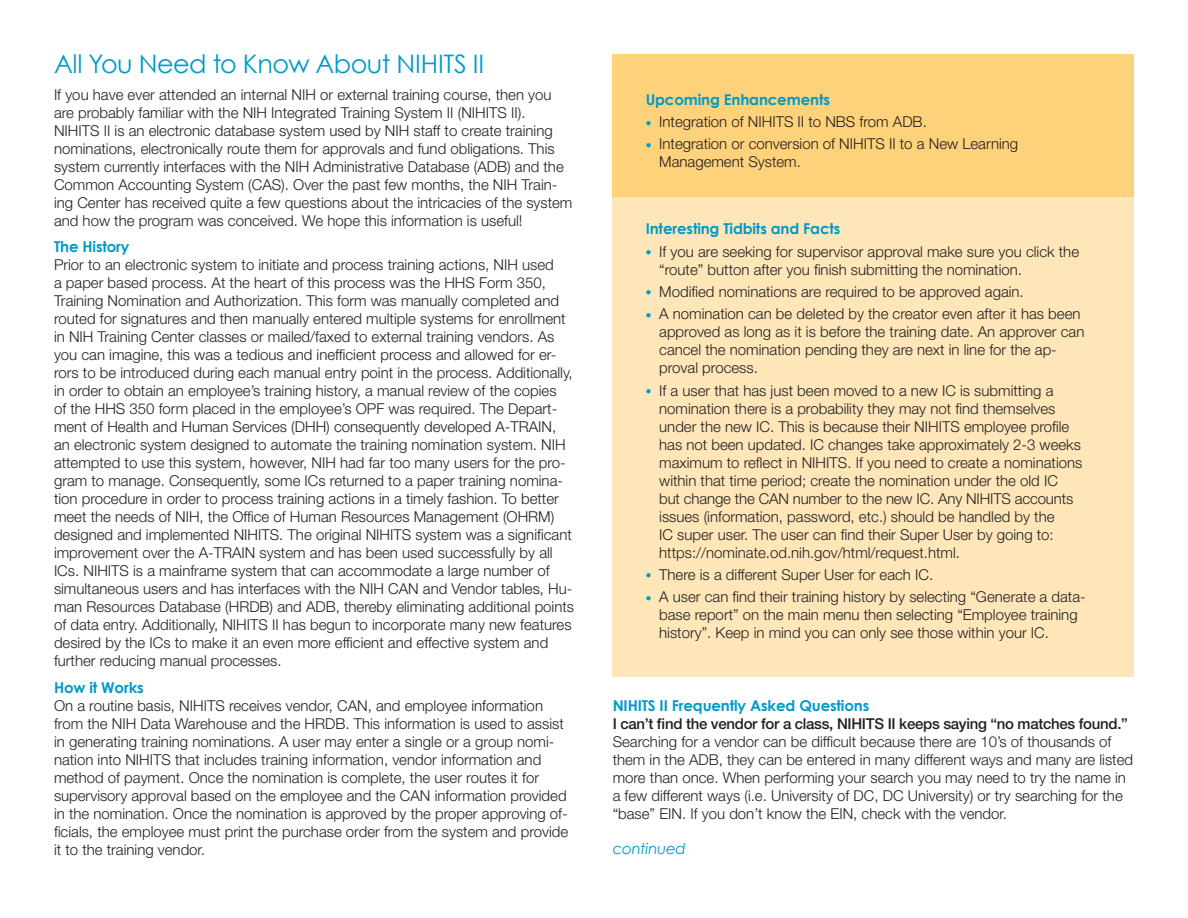
<style>
.page{position:relative;width:1188px;height:918px;background:#fff}
.page>*{position:absolute;margin:0;border:0;box-sizing:border-box;transform-origin:0 0}
.t1{font:25.5px "Century Gothic";letter-spacing:-.02em;color:#009bc8}
.t2{font:300 15px/18px "Helvetica Neue LT Std";color:#231f20}
.t3{font:700 15px "Century Gothic";letter-spacing:-.01em;color:#009bc8}
.t4{font:500 15px "Helvetica Neue LT Std";letter-spacing:-.02em;color:#231f20}
.t5{font:italic 15px "Century Gothic";letter-spacing:-.015em;color:#009bc8}
.s1{color:#009bc8}
</style>
<div class="page">
<div style="left:613px;top:54px;width:521px;height:622px;background:#fee6b9"></div>
<div style="left:613px;top:54px;width:521px;height:142px;background:#fed17b"></div>
<h1 class="t1" style="left:54px;top:48px;width:432px">All You Need to Know About NIHITS II</h1>
<p class="t2" style="left:54px;top:85px;width:520px">If you have ever attended an internal NIH or external training course, then you are probably familiar with the NIH Integrated Training System II (NIHITS II).<br>NIHITS II is an electronic database system used by NIH staff to create training nominations, electronically route them for approvals and fund obligations. This system currently interfaces with the NIH Administrative Database (ADB) and the Common Accounting System (CAS). Over the past few months, the NIH Train&shy;ing Center has received quite a few questions about the intricacies of the system and how the program was conceived. We hope this information is useful!</p>
<p class="t3" style="left:54px;top:238px;width:77px">The History</p>
<p class="t2" style="left:54px;top:256px;width:522px">Prior to an electronic system to initiate and process training actions, NIH used<br>a paper based process. At the heart of this process was the HHS Form 350, Training Nomination and Authorization. This form was manually completed and routed for signatures and then manually entered multiple systems for enrollment in NIH Training Center classes or mailed/faxed to external training vendors. As you can imagine, this was a tedious and inefficient process and allowed for er&shy;rors to be introduced during each manual entry point in the process. Additionally, in order to obtain an employee’s training history, a manual review of the copies<br>of the HHS 350 form placed in the employee’s OPF was required. The Depart&shy;ment of Health and Human Services (DHH) consequently developed A-TRAIN, an electronic system designed to automate the training nomination system. NIH attempted to use this system, however, NIH had far too many users for the pro&shy;gram to manage. Consequently, some ICs returned to a paper training nomina&shy;tion procedure in order to process training actions in a timely fashion. To better meet the needs of NIH, the Office of Human Resources Management (OHRM) designed and implemented NIHITS. The original NIHITS system was a significant improvement over the A-TRAIN system and has been used successfully by all ICs. NIHITS is a mainframe system that can accommodate a large number of simultaneous users and has interfaces with the NIH CAN and Vendor tables, Hu&shy;man Resources Database (HRDB) and ADB, thereby eliminating additional points of data entry. Additionally, NIHITS II has begun to incorporate many new features desired by the ICs to make it an even more efficient and effective system and further reducing manual processes.</p>
<p class="t3" style="left:54px;top:678px;width:91px">How it Works</p>
<p class="t2" style="left:54px;top:696px;width:516px">On a routine basis, NIHITS receives vendor, CAN, and employee information from the NIH Data Warehouse and the HRDB. This information is used to assist in generating training nominations. A user may enter a single or a group nomi&shy;nation into NIHITS that includes training information, vendor information and method of payment. Once the nomination is complete, the user routes it for supervisory approval based on the employee and the CAN information provided in the nomination. Once the nomination is approved by the proper approving of&shy;ficials, the employee must print the purchase order from the system and provide it to the training vendor.</p>
<p class="t3" style="left:613px;top:696px;width:258px">NIHITS II Frequently Asked Questions</p>
<p class="t3" style="left:646px;top:90px;width:186px">Upcoming Enhancements</p>
<p class="t2" style="left:646px;top:112px;width:283px"><span class="s1">●</span> Integration of NIHITS II to NBS from ADB.</p>
<p class="t2" style="left:659px;top:135px;width:361px;text-indent:-14px"><span class="s1">●</span> Integration or conversion of NIHITS II to a New Learning<br>Management System.</p>
<p class="t3" style="left:646px;top:219px;width:196px">Interesting Tidbits and Facts</p>
<p class="t2" style="left:659px;top:242px;width:421px;text-indent:-14px"><span class="s1">●</span> If you are seeking for supervisor approval make sure you click the “route” button after you finish submitting the nomination.</p>
<p class="t2" style="left:646px;top:282px;width:380px"><span class="s1">●</span> Modified nominations are required to be approved again.</p>
<p class="t2" style="left:659px;top:305px;width:427px;text-indent:-14px"><span class="s1">●</span> A nomination can be deleted by the creator even after it has been approved as long as it is before the training date. An approver can cancel the nomination pending they are next in line for the ap&shy;proval process.</p>
<p class="t2" style="left:659px;top:381px;width:425px;text-indent:-14px"><span class="s1">●</span> If a user that has just been moved to a new IC is submitting a nomination there is a probability they may not find themselves under the new IC. This is because their NIHITS employee profile has not been updated. IC changes take approximately 2-3 weeks maximum to reflect in NIHITS. If you need to create a nominations within that time period; create the nomination under the old IC but change the CAN number to the new IC. Any NIHITS accounts issues (information, password, etc.) should be handled by the<br>IC super user. The user can find their Super User by going to: https://nominate.od.nih.gov/html/request.html.</p>
<p class="t2" style="left:646px;top:565px;width:289px"><span class="s1">●</span> There is a different Super User for each IC.</p>
<p class="t2" style="left:659px;top:588px;width:428px;text-indent:-14px"><span class="s1">●</span> A user can find their training history by selecting “Generate a data&shy;base report” on the main menu then selecting “Employee training history”. Keep in mind you can only see those within your IC.</p>
<p class="t4" style="left:613px;top:715px;width:517px">I can’t find the vendor for a class, NIHITS II keeps saying “no matches found.”</p>
<p class="t2" style="left:613px;top:732px;width:522px">Searching for a vendor can be difficult because there are 10’s of thousands of them in the ADB, they can be entered in many different ways and many are listed more than once. When performing your search you may need to try the name in a few different ways (i.e. University of DC, DC University) or try searching for the “base” EIN. If you don’t know the EIN, check with the vendor.</p>
<p class="t5" style="left:613px;top:840px;width:75px">continued</p>
</div>
